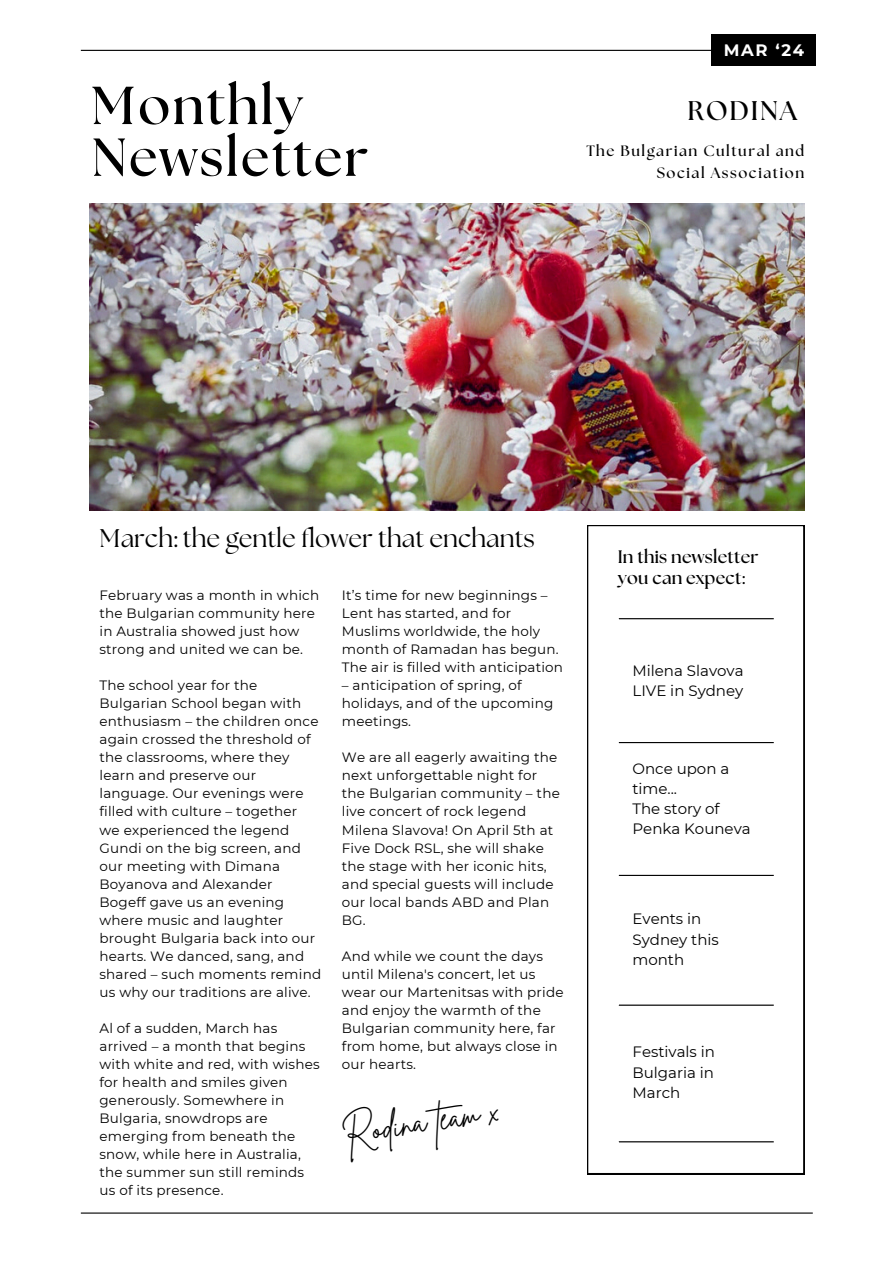
<style>
.page{position:relative;width:894px;height:1264px;background:#fff}
.page>*{position:absolute;margin:0;border:0;box-sizing:border-box;transform-origin:0 0}
.t1{font:700 53.4px/51.8px "The Seasons";letter-spacing:.04em;color:#000}
.t2{font:33.45px "Brittany Signature";color:#000}
.t3{font:700 27px "The Seasons";letter-spacing:.065em;color:#000}
.t4{font:25.5px "The Seasons";color:#000}
.t5{font:700 18px/20.2px "The Seasons";letter-spacing:.01em;color:#000}
.t6{font:700 16.5px "Montserrat";color:#fff}
.t7{font:15px/20.2px "Montserrat";color:#000}
.t8{font:700 15px/21.3px "The Seasons";letter-spacing:.1em;color:#000;text-align:right}
.t9{font:13.5px/18px "Montserrat";letter-spacing:.015em;color:#000}
</style>
<div class="page">
<hr style="left:81px;top:50px;width:731px;height:1px;background:#000">
<hr style="left:81px;top:1212px;width:731px;height:1px;background:#000">
<img style="left:89px;top:203px;width:715px;height:307px">
<svg style="left:587px;top:525px;width:217px;height:649px"></svg>
<hr style="left:618px;top:618px;width:155px;height:1px;background:#000">
<hr style="left:618px;top:742px;width:155px;height:1px;background:#000">
<hr style="left:618px;top:874px;width:155px;height:2px;background:#000">
<hr style="left:618px;top:1004px;width:155px;height:1px;background:#000">
<hr style="left:618px;top:1141px;width:155px;height:1px;background:#000">
<div style="left:710px;top:35px;width:105px;height:31px;background:#000"></div>
<p class="t1" style="left:91px;top:82px;width:278px">Monthly<br>Newsletter</p>
<p class="t6" style="left:723px;top:40px;width:82px">MAR ‘24</p>
<h2 class="t3" style="left:687px;top:98px;width:111px">RODINA</h2>
<h5 class="t8" style="left:586px;top:141px;width:219px">The Bulgarian Cultural and<br>Social Association</h5>
<h4 class="t4" style="left:99px;top:527px;width:436px">March: the gentle flower that enchants</h4>
<p class="t9" style="left:99px;top:586px;width:221px">February was a month in which the Bulgarian community here in Australia showed just how strong and united we can be.</p>
<h1 class="t9" style="left:99px;top:676px;width:223px">The school year for the<br>Bulgarian School began with enthusiasm – the children once again crossed the threshold of the classrooms, where they learn and preserve our language. Our evenings were filled with culture – together<br>we experienced the legend<br>Gundi on the big screen, and our meeting with Dimana<br>Boyanova and Alexander<br>Bogeff gave us an evening where music and laughter brought Bulgaria back into our hearts. We danced, sang, and shared – such moments remind us why our traditions are alive.</h1>
<h3 class="t9" style="left:99px;top:1018px;width:222px">Al of a sudden, March has arrived – a month that begins with white and red, with wishes for health and smiles given generously. Somewhere in<br>Bulgaria, snowdrops are emerging from beneath the snow, while here in Australia, the summer sun still reminds us of its presence.</h3>
<p class="t9" style="left:342px;top:586px;width:223px">It’s time for new beginnings –<br>Lent has started, and for<br>Muslims worldwide, the holy month of Ramadan has begun.<br>The air is filled with anticipation</p>
<p class="t9" style="left:342px;top:676px;width:213px">– anticipation of spring, of holidays, and of the upcoming meetings.</p>
<p class="t9" style="left:342px;top:748px;width:219px">We are all eagerly awaiting the next unforgettable night for the Bulgarian community – the live concert of rock legend<br>Milena Slavova! On April 5th at<br>Five Dock RSL, she will shake the stage with her iconic hits, and special guests will include our local bands ABD and Plan<br>BG.</p>
<p class="t9" style="left:342px;top:946px;width:223px">And while we count the days until Milena's concert, let us wear our Martenitsas with pride and enjoy the warmth of the<br>Bulgarian community here, far from home, but always close in our hearts.</p>
<p class="t2" style="left:339px;top:1112px;width:160px;rotate:-9deg">Rodina team x</p>
<p class="t5" style="left:617px;top:548px;width:142px">In this newsletter you can expect:</p>
<p class="t7" style="left:632px;top:660px;width:112px">Milena Slavova<br>LIVE in Sydney</p>
<p class="t7" style="left:632px;top:758px;width:98px">Once upon a time...</p>
<p class="t7" style="left:632px;top:798px;width:120px">The story of<br>Penka Kouneva</p>
<p class="t7" style="left:632px;top:908px;width:88px">Events in<br>Sydney this month</p>
<p class="t7" style="left:632px;top:1041px;width:84px;text-align:justify">Festivals in Bulgaria in March</p>
</div>
